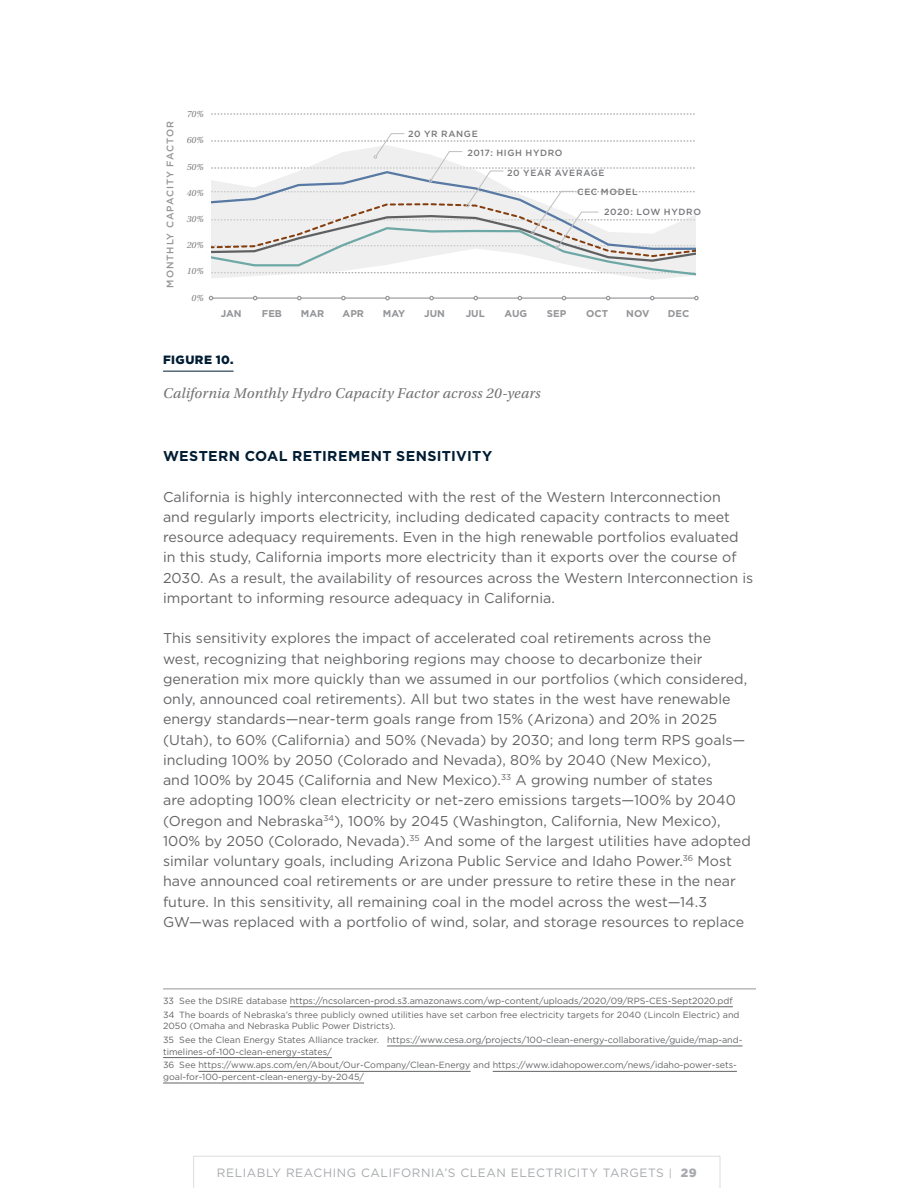
<style>
.page{position:relative;width:918px;height:1188px;background:#fff}
.page>*{position:absolute;margin:0;border:0;box-sizing:border-box;transform-origin:0 0}
.t1{font:italic 15px "Utopia Std";letter-spacing:.015em;color:#737373}
.body_copy{font:14.25px/20.2px "Gotham";color:#636466}
.subhead{font:700 14.25px "Gotham";letter-spacing:.025em;color:#001d34}
.t2{font:12px "Gotham";letter-spacing:.05em;color:#a7a9ac}
.t3{font:900 12px "Gotham";letter-spacing:.04em;color:#001d34}
.t4{font:700 9.9px "Gotham";color:#939598}
.t5{font:italic 9.6px "Utopia Std";color:#808285}
.t6{font:500 9.6px "Gotham";letter-spacing:.095em;color:#939598}
.footnotes{font:9px/11.7px "Gotham";color:#636466}
.t7{font:500 9px "Gotham";letter-spacing:.075em;color:#77787b}
.s1{font-size:10.5px}
.s2{font-weight:900}
</style>
<div class="page">
<hr style="left:163px;top:371px;width:71px;height:1px;background:#001d34">
<hr style="left:211px;top:298px;width:484px;height:1px;background:#939598">
<svg style="left:209px;top:296px;width:4px;height:4px"></svg>
<svg style="left:297px;top:296px;width:5px;height:4px"></svg>
<svg style="left:385px;top:296px;width:5px;height:4px"></svg>
<svg style="left:473px;top:296px;width:5px;height:4px"></svg>
<svg style="left:562px;top:296px;width:4px;height:4px"></svg>
<svg style="left:650px;top:296px;width:5px;height:4px"></svg>
<svg style="left:253px;top:296px;width:4px;height:4px"></svg>
<svg style="left:341px;top:296px;width:5px;height:4px"></svg>
<svg style="left:429px;top:296px;width:5px;height:4px"></svg>
<svg style="left:518px;top:296px;width:4px;height:4px"></svg>
<svg style="left:606px;top:296px;width:4px;height:4px"></svg>
<svg style="left:694px;top:296px;width:5px;height:4px"></svg>
<svg style="left:211px;top:114px;width:484px;height:1px"></svg>
<svg style="left:211px;top:133px;width:485px;height:144px"></svg>
<hr style="left:163px;top:989px;width:593px;height:1px;background:#939598">
<hr style="left:290px;top:1007px;width:443px;height:1px;background:#636466">
<hr style="left:387px;top:1046px;width:355px;height:1px;background:#636466">
<hr style="left:163px;top:1057px;width:169px;height:1px;background:#636466">
<hr style="left:198px;top:1071px;width:273px;height:1px;background:#636466">
<hr style="left:493px;top:1071px;width:244px;height:1px;background:#636466">
<hr style="left:163px;top:1083px;width:201px;height:1px;background:#636466">
<svg style="left:193px;top:1156px;width:527px;height:32px"></svg>
<p class="t5" style="left:187px;top:109px;width:18px">70%</p>
<p class="t5" style="left:187px;top:135px;width:18px">60%</p>
<p class="t5" style="left:187px;top:161px;width:18px">50%</p>
<p class="t5" style="left:187px;top:187px;width:18px">40%</p>
<p class="t5" style="left:187px;top:214px;width:18px">30%</p>
<p class="t5" style="left:187px;top:240px;width:18px">20%</p>
<p class="t5" style="left:187px;top:266px;width:18px">10%</p>
<p class="t5" style="left:192px;top:292px;width:14px">0%</p>
<p class="t6" style="left:164px;top:288px;width:168px;rotate:-90deg">MONTHLY CAPACITY FACTOR</p>
<p class="t7" style="left:408px;top:128px;width:71px">20 YR RANGE</p>
<p class="t7" style="left:467px;top:147px;width:97px">2017: HIGH HYDRO</p>
<p class="t7" style="left:507px;top:167px;width:99px">20 YEAR AVERAGE</p>
<p class="t7" style="left:577px;top:186px;width:62px">CEC MODEL</p>
<p class="t7" style="left:604px;top:206px;width:98px">2020: LOW HYDRO</p>
<p class="t4" style="left:221px;top:307px;width:22px">JAN</p>
<p class="t4" style="left:262px;top:307px;width:22px">FEB</p>
<p class="t4" style="left:301px;top:307px;width:25px">MAR</p>
<p class="t4" style="left:343px;top:307px;width:23px">APR</p>
<p class="t4" style="left:383px;top:307px;width:24px">MAY</p>
<p class="t4" style="left:424px;top:307px;width:22px">JUN</p>
<p class="t4" style="left:466px;top:307px;width:21px">JUL</p>
<p class="t4" style="left:505px;top:307px;width:24px">AUG</p>
<p class="t4" style="left:547px;top:307px;width:21px">SEP</p>
<p class="t4" style="left:586px;top:307px;width:23px">OCT</p>
<p class="t4" style="left:626px;top:307px;width:25px">NOV</p>
<p class="t4" style="left:668px;top:307px;width:23px">DEC</p>
<p class="t3" style="left:163px;top:351px;width:72px">FIGURE 10.</p>
<p class="t1" style="left:163px;top:385px;width:379px">California Monthly Hydro Capacity Factor across 20-years</p>
<p class="subhead" style="left:163px;top:447px;width:331px">WESTERN COAL RETIREMENT SENSITIVITY</p>
<p class="body_copy" style="left:163px;top:486px;width:592px">California is highly interconnected with the rest of the Western Interconnection<br>and regularly imports electricity, including dedicated capacity contracts to meet resource adequacy requirements. Even in the high renewable portfolios evaluated in this study, California imports more electricity than it exports over the course of 2030. As a result, the availability of resources across the Western Interconnection is important to informing resource adequacy in California.</p>
<p class="body_copy" style="left:163px;top:628px;width:589px">This sensitivity explores the impact of accelerated coal retirements across the west, recognizing that neighboring regions may choose to decarbonize their generation mix more quickly than we assumed in our portfolios (which considered, only, announced coal retirements). All but two states in the west have renewable energy standards—near-term goals range from 15% (Arizona) and 20% in 2025 (Utah), to 60% (California) and 50% (Nevada) by 2030; and long term RPS goals— including 100% by 2050 (Colorado and Nevada), 80% by 2040 (New Mexico),<br>and 100% by 2045 (California and New Mexico).<sup>33</sup> A growing number of states<br>are adopting 100% clean electricity or net-zero emissions targets—100% by 2040 (Oregon and Nebraska<sup>34</sup>), 100% by 2045 (Washington, California, New Mexico), 100% by 2050 (Colorado, Nevada).<sup>35</sup> And some of the largest utilities have adopted similar voluntary goals, including Arizona Public Service and Idaho Power.<sup>36</sup> Most have announced coal retirements or are under pressure to retire these in the near future. In this sensitivity, all remaining coal in the model across the west—14.3<br>GW—was replaced with a portfolio of wind, solar, and storage resources to replace</p>
<p class="footnotes" style="left:163px;top:995px;width:571px">33 See the DSIRE database https://ncsolarcen-prod.s3.amazonaws.com/wp-content/uploads/2020/09/RPS-CES-Sept2020.pdf</p>
<p class="footnotes" style="left:163px;top:1008px;width:578px">34 The boards of Nebraska’s three publicly owned utilities have set carbon free electricity targets for 2040 (Lincoln Electric) and<br>2050 (Omaha and Nebraska Public Power Districts).</p>
<p class="footnotes" style="left:163px;top:1034px;width:581px">35 See the Clean Energy States Alliance tracker. https://www.cesa.org/projects/100-clean-energy-collaborative/guide/map-and&shy;timelines-of-100-clean-energy-states/</p>
<p class="footnotes" style="left:163px;top:1059px;width:575px">36 See https://www.aps.com/en/About/Our-Company/Clean-Energy and https://www.idahopower.com/news/idaho-power-sets&shy;goal-for-100-percent-clean-energy-by-2045/</p>
<p class="t2" style="left:217px;top:1165px;width:482px">RELIABLY REACHING CALIFORNIA’S CLEAN ELECTRICITY TARGETS <span class="s1">|</span> <span class="s2">29</span></p>
</div>
